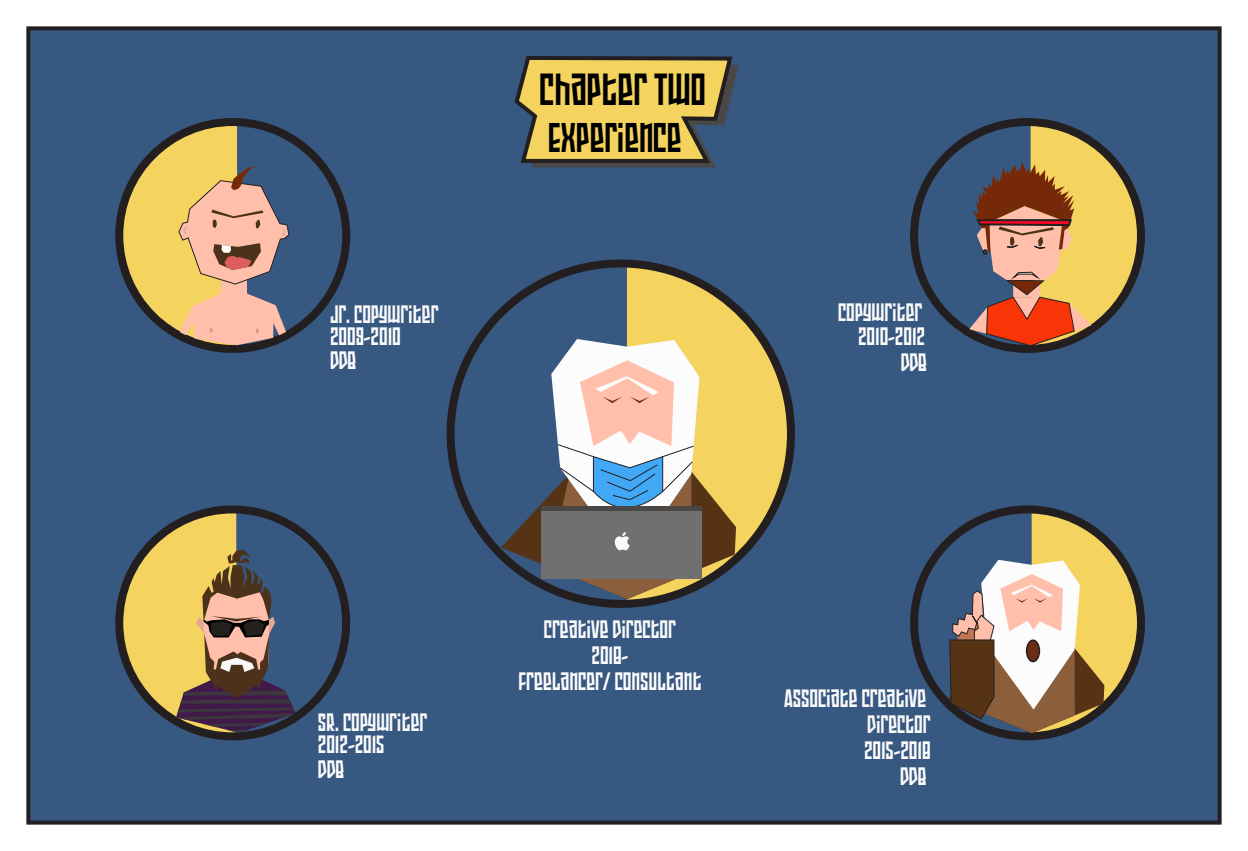
<style>
.page{position:relative;width:1248px;height:851px;background:#fff}
.page>*{position:absolute;margin:0;border:0;box-sizing:border-box;transform-origin:0 0}
.t1{font:42.8px "Armor Piercing 20 BB";color:#000}
.t2{font:39.4px "Armor Piercing 20 BB";color:#000}
.t3{font:24px/26px "Armor Piercing 20 BB";color:#f9f9f9;text-align:right}
.t4{font:24px "Armor Piercing 20 BB";color:#fcfcfc}
</style>
<div class="page">
<div style="left:26px;top:26px;width:1195px;height:798px;background:#375881;border:4px solid #231f20"></div>
<svg style="left:115px;top:118px;width:236px;height:235px"></svg>
<svg style="left:115px;top:505px;width:236px;height:236px"></svg>
<svg style="left:910px;top:118px;width:235px;height:235px"></svg>
<svg style="left:910px;top:505px;width:235px;height:236px"></svg>
<svg style="left:446px;top:259px;width:349px;height:349px"></svg>
<svg style="left:514px;top:56px;width:224px;height:111px"></svg>
<svg style="left:969px;top:122px;width:171px;height:227px"></svg>
<svg style="left:119px;top:122px;width:170px;height:227px"></svg>
<svg style="left:947px;top:509px;width:193px;height:227px"></svg>
<svg style="left:501px;top:339px;width:235px;height:260px"></svg>
<svg style="left:119px;top:509px;width:177px;height:227px"></svg>
<p class="t3" style="left:330px;top:301px;width:110px">JR. COPYWRITER</p>
<p class="t4" style="left:330px;top:326px;width:72px">2009-2010</p>
<p class="t4" style="left:330px;top:350px;width:28px">DDB</p>
<h1 class="t1" style="left:539px;top:70px;width:168px">CHAPTER TWO</h1>
<h2 class="t2" style="left:548px;top:120px;width:135px">EXPERIENCE</h2>
<p class="t3" style="left:838px;top:299px;width:85px">COPYWRITER</p>
<p class="t4" style="left:858px;top:325px;width:68px">2010-2012</p>
<p class="t4" style="left:900px;top:351px;width:28px">DDB</p>
<p class="t3" style="left:318px;top:709px;width:111px">SR. COPYWRITER</p>
<p class="t4" style="left:318px;top:733px;width:68px">2012-2015</p>
<p class="t4" style="left:318px;top:758px;width:28px">DDB</p>
<p class="t3" style="left:544px;top:616px;width:133px">CREATIVE DIRECTOR</p>
<p class="t4" style="left:591px;top:644px;width:38px">2018-</p>
<p class="t4" style="left:518px;top:670px;width:184px">FREELANCER/ CONSULTANT</p>
<p class="t3" style="left:784px;top:685px;width:148px">ASSOCIATE CREATIVE<br>DIRECTOR</p>
<p class="t4" style="left:864px;top:739px;width:68px">2015-2018</p>
<p class="t4" style="left:900px;top:765px;width:28px">DDB</p>
</div>
